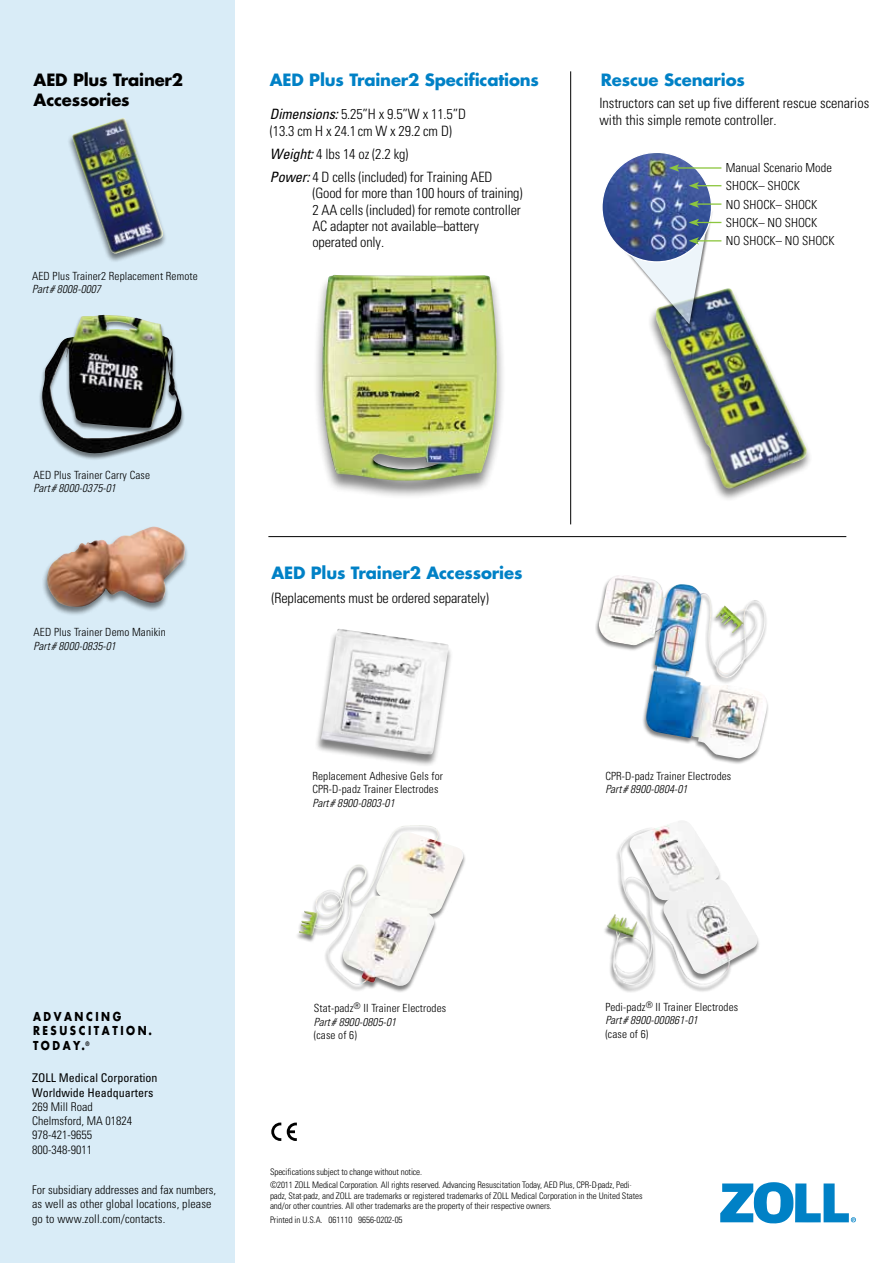
<style>
.page{position:relative;width:893px;height:1263px;background:#fff}
.page>*{position:absolute;margin:0;border:0;box-sizing:border-box;transform-origin:0 0}
.t1{font:700 16.5px "Futura Std";letter-spacing:-.01em;color:#0081c6}
.t2{font:700 16.5px/19.5px "Futura Std";letter-spacing:-.01em;color:#000}
.t3{font:300 condensed 14.25px/16.4px "Univers";letter-spacing:-.01em;color:#000}
.t4{font:300 condensed 12.45px/18.5px "Univers";color:#000}
.t5{font:300 condensed 12px/14.2px "Univers";color:#000}
.t6{font:condensed 12px/14.2px "Univers";color:#000}
.t7{font:700 12px/14.4px "Futura";letter-spacing:.25em;color:#000;scale:.85 1}
.t8{font:300 condensed 11.25px/13.5px "Univers";letter-spacing:.01em;color:#000}
.t9{font:italic 300 condensed 11.25px "Univers";letter-spacing:.01em;color:#000}
.t10{font:300 condensed 9px/13.5px "Univers";letter-spacing:-.005em;color:#000}
.s1{font-weight:400;font-style:italic}
.s2{font-style:italic}
.s3{font-size:6px}
</style>
<div class="page">
<div style="left:0;top:0;width:235px;height:1263px;background:#d9ecf7"></div>
<div style="left:647px;top:288px;width:166px;height:215px;background:#000;opacity:.5"></div>
<img style="left:656px;top:288px;width:152px;height:202px">
<div style="left:608px;top:209px;width:105px;height:119px;background:#000;opacity:.75"></div>
<img style="left:602px;top:152px;width:109px;height:110px;border-radius:55px">
<hr style="left:677px;top:167px;width:44px;height:2px;background:#8dc63f">
<svg style="left:669px;top:164px;width:10px;height:8px"></svg>
<svg style="left:689px;top:182px;width:32px;height:7px"></svg>
<img style="left:609px;top:200px;width:112px;height:124px">
<hr style="left:268px;top:536px;width:578px;height:1px;background:#000">
<hr style="left:570px;top:71px;width:1px;height:453px;background:#000">
<div style="left:595px;top:575px;width:175px;height:190px;background:#000;opacity:.5"></div>
<img style="left:597px;top:589px;width:173px;height:169px">
<div style="left:314px;top:630px;width:139px;height:137px;background:#000;opacity:.5"></div>
<img style="left:320px;top:629px;width:129px;height:125px">
<div style="left:295px;top:825px;width:171px;height:168px;background:#000;opacity:.5"></div>
<img style="left:299px;top:825px;width:165px;height:163px">
<div style="left:603px;top:821px;width:158px;height:172px;background:#000;opacity:.5"></div>
<img style="left:607px;top:821px;width:151px;height:167px">
<div style="left:313px;top:274px;width:194px;height:225px;background:#000;opacity:.5"></div>
<img style="left:322px;top:275px;width:176px;height:207px">
<div style="left:66px;top:118px;width:101px;height:145px;background:#000;opacity:.5"></div>
<img style="left:71px;top:118px;width:93px;height:136px">
<div style="left:39px;top:315px;width:146px;height:145px;background:#000;opacity:.5"></div>
<img style="left:42px;top:315px;width:140px;height:141px">
<div style="left:41px;top:526px;width:148px;height:90px;background:#000;opacity:.5"></div>
<img style="left:46px;top:527px;width:140px;height:81px">
<svg style="left:720px;top:1182px;width:136px;height:41px"></svg>
<svg style="left:287px;top:1122px;width:10px;height:19px"></svg>
<svg style="left:271px;top:1122px;width:10px;height:19px"></svg>
<h1 class="t2" style="left:34px;top:70px;width:151px">AED Plus Trainer2<br>Accessories</h1>
<p class="t8" style="left:32px;top:269px;width:167px">AED Plus Trainer2 Replacement Remote</p>
<p class="t9" style="left:32px;top:283px;width:70px">Part# 8008-0007</p>
<p class="t8" style="left:34px;top:468px;width:118px">AED Plus Trainer Carry Case</p>
<p class="t9" style="left:34px;top:482px;width:84px">Part# 8000-0375-01</p>
<p class="t8" style="left:34px;top:625px;width:134px">AED Plus Trainer Demo Manikin</p>
<p class="t9" style="left:34px;top:639px;width:84px">Part# 8000-0835-01</p>
<h1 class="t1" style="left:270px;top:69px;width:271px">AED Plus Trainer2 Specifications</h1>
<h1 class="t1" style="left:601px;top:69px;width:146px">Rescue Scenarios</h1>
<h2 class="t3" style="left:599px;top:95px;width:271px">Instructors can set up five different rescue scenarios with this simple remote controller.</h2>
<h3 class="t4" style="left:726px;top:158px;width:110px">Manual Scenario Mode<br>SHOCK– SHOCK<br>NO SHOCK– SHOCK<br>SHOCK– NO SHOCK<br>NO SHOCK– NO SHOCK</h3>
<h2 class="t3" style="left:270px;top:106px;width:198px"><span class="s1">Dimensions:</span> 5.25”H x 9.5”W x 11.5”D (13.3 cm H x 24.1 cm W x 29.2 cm D)</h2>
<h2 class="t3" style="left:270px;top:142px;width:224px;line-height:23.1px"><span class="s1">Weight:</span> 4 lbs 14 oz (2.2 kg)<br><span class="s1">Power:</span> 4 D cells (included) for Training AED</h2>
<h2 class="t3" style="left:312px;top:185px;width:212px">(Good for more than 100 hours of training)<br>2 AA cells (included) for remote controller AC adapter not available–battery operated only.</h2>
<h1 class="t1" style="left:271px;top:561px;width:253px">AED Plus Trainer2 Accessories</h1>
<h2 class="t3" style="left:271px;top:590px;width:219px">(Replacements must be ordered separately)</h2>
<p class="t8" style="left:312px;top:769px;width:132px">Replacement Adhesive Gels for<br>CPR-D-padz Trainer Electrodes</p>
<p class="t9" style="left:312px;top:796px;width:84px">Part# 8900-0803-01</p>
<p class="t8" style="left:605px;top:769px;width:128px">CPR-D-padz Trainer Electrodes</p>
<p class="t9" style="left:605px;top:782px;width:84px">Part# 8900-0804-01</p>
<h3 class="t7" style="left:33px;top:1009px;width:141px">ADVANCING<br>RESUSCITATION.<br>TODAY.<sup>®</sup></h3>
<h3 class="t6" style="left:32px;top:1071px;width:127px">ZOLL Medical Corporation<br>Worldwide Headquarters</h3>
<h3 class="t5" style="left:32px;top:1099px;width:101px">269 Mill Road<br>Chelmsford, MA 01824<br>978-421-9655<br>800-348-9011</h3>
<h3 class="t5" style="left:32px;top:1183px;width:185px">For subsidiary addresses and fax numbers, as well as other global locations, please go to www.zoll.com/contacts.</h3>
<p class="t8" style="left:314px;top:1001px;width:134px">Stat-padz<sup>®</sup> II Trainer Electrodes<br><span class="s2">Part# 8900-0805-01</span></p>
<p class="t8" style="left:314px;top:1028px;width:44px">(case of 6)</p>
<p class="t8" style="left:605px;top:1000px;width:134px">Pedi-padz<sup>®</sup> II Trainer Electrodes<br><span class="s2">Part# 8900-000861-01</span></p>
<p class="t8" style="left:605px;top:1027px;width:44px">(case of 6)</p>
<p class="t10" style="left:270px;top:1165px;width:363px">Specifications subject to change without notice.<br>©2011 ZOLL Medical Corporation. All rights reserved. Advancing Resuscitation Today, AED Plus, CPR-D<span class="s3">-</span>padz, Pedi<span class="s3">-</span></p>
<p class="t10" style="left:270px;top:1190px;width:374px;line-height:10.5px">padz, Stat<span class="s3">-</span>padz, and ZOLL are trademarks or registered trademarks of ZOLL Medical Corporation in the United States and/or other countries. All other trademarks are the property of their respective owners.</p>
<p class="t10" style="left:270px;top:1213px;width:134px">Printed in U.S.A. 061110 9656-0202-05</p>
</div>
